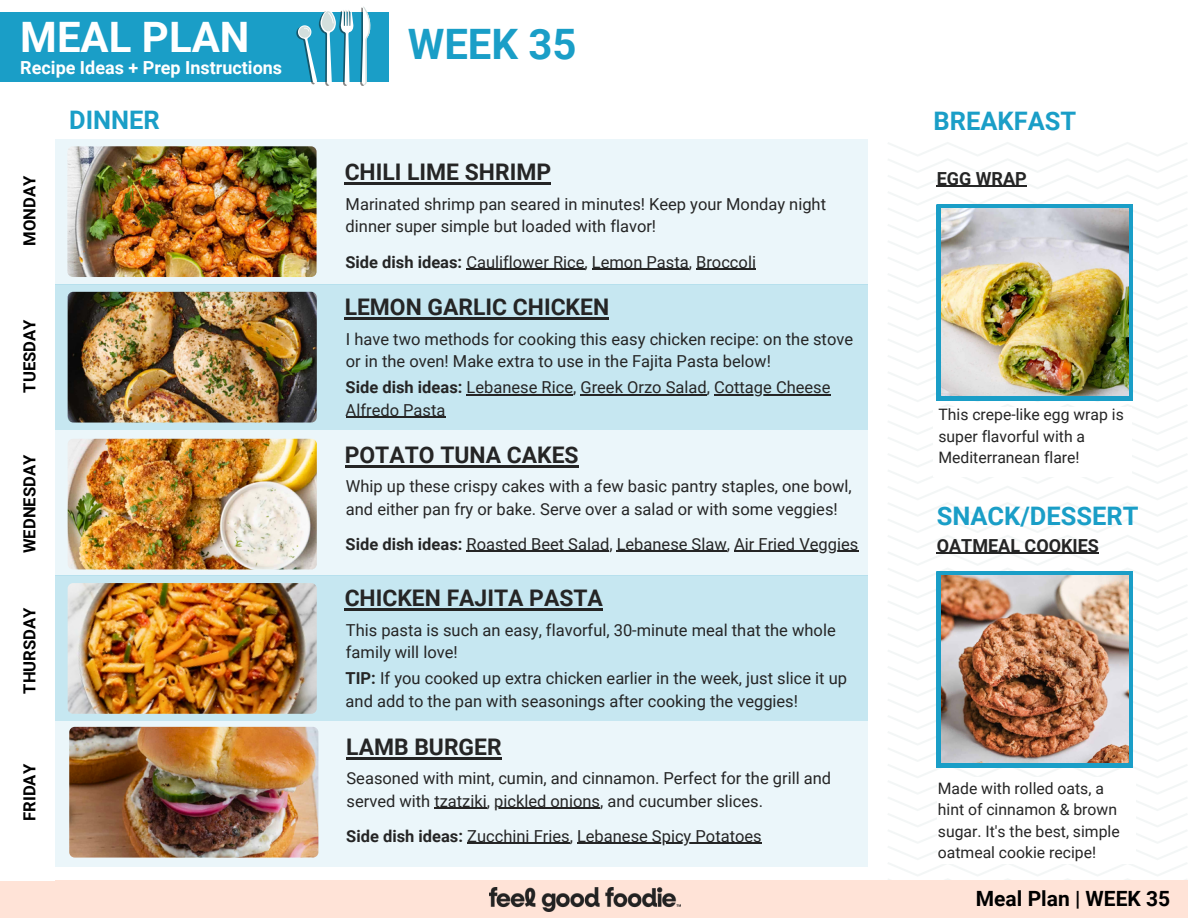
<style>
.page{position:relative;width:1188px;height:918px;background:#fff}
.page>*{position:absolute;margin:0;border:0;box-sizing:border-box;transform-origin:0 0}
.t1{font:700 42px "Roboto";color:#fff}
.t2{font:700 42px "Roboto";color:#1a9ec7}
.t3{font:700 25.5px "Roboto";color:#1a9ec7}
.t4{font:700 22.8px "Roboto";color:#252525}
.t5{font:700 21px "Roboto";color:#000}
.t6{font:700 18px "Roboto";color:#fff}
.t7{font:700 18px "Roboto";color:#252525}
.t8{font:700 16.65px "Roboto";color:#000}
.t9{font:16.5px/22.5px "Roboto";color:#252525}
.t10{font:15.75px/21.3px "Roboto";color:#252525}
.s1{font-weight:700}
</style>
<div class="page">
<div style="left:0;top:721px;width:868px;height:146px;background:#ebf6fa"></div>
<div style="left:0;top:576px;width:868px;height:145px;background:#c6e7f1"></div>
<div style="left:0;top:284px;width:868px;height:146px;background:#c6e7f1"></div>
<div style="left:0;top:430px;width:868px;height:146px;background:#ebf6fa"></div>
<div style="left:0;top:139px;width:868px;height:145px;background:#ebf6fa"></div>
<img style="left:68px;top:292px;width:249px;height:131px;border-radius:5px">
<img style="left:68px;top:439px;width:249px;height:130px;border-radius:5px">
<img style="left:68px;top:583px;width:249px;height:131px;border-radius:5px">
<div style="left:0;top:880px;width:1188px;height:38px;background:#ffe3d7"></div>
<div style="left:0;top:132px;width:55px;height:748px;background:#fff"></div>
<div style="left:0;top:12px;width:388px;height:70px;background:#1a9ec7"></div>
<svg style="left:296px;top:7px;width:75px;height:79px"></svg>
<img style="left:888px;top:142px;width:299px;height:738px">
<img style="left:941px;top:576px;width:187px;height:187px">
<img style="left:489px;top:888px;width:192px;height:23px">
<div style="left:934px;top:407px;width:198px;height:69px;background:#fff"></div>
<div style="left:937px;top:777px;width:199px;height:87px;background:#fff"></div>
<img style="left:69px;top:727px;width:249px;height:131px;border-radius:5px">
<hr style="left:346px;top:757px;width:156px;height:2px;background:#252525">
<hr style="left:434px;top:808px;width:53px;height:1px;background:#252525">
<hr style="left:494px;top:808px;width:106px;height:1px;background:#252525">
<hr style="left:467px;top:843px;width:103px;height:1px;background:#252525">
<hr style="left:577px;top:843px;width:185px;height:1px;background:#252525">
<img style="left:67px;top:146px;width:249px;height:131px;border-radius:5px">
<hr style="left:345px;top:183px;width:206px;height:2px;background:#252525">
<hr style="left:466px;top:269px;width:119px;height:1px;background:#252525">
<hr style="left:592px;top:269px;width:97px;height:1px;background:#252525">
<hr style="left:696px;top:269px;width:60px;height:1px;background:#252525">
<hr style="left:937px;top:186px;width:90px;height:1px;background:#252525">
<hr style="left:937px;top:553px;width:162px;height:1px;background:#252525">
<hr style="left:345px;top:317px;width:264px;height:3px;background:#252525">
<hr style="left:345px;top:465px;width:234px;height:2px;background:#252525">
<hr style="left:345px;top:609px;width:258px;height:2px;background:#252525">
<hr style="left:467px;top:394px;width:106px;height:1px;background:#252525">
<hr style="left:580px;top:394px;width:127px;height:1px;background:#252525">
<hr style="left:714px;top:394px;width:117px;height:1px;background:#252525">
<hr style="left:346px;top:417px;width:99px;height:1px;background:#252525">
<hr style="left:467px;top:551px;width:142px;height:1px;background:#252525">
<hr style="left:617px;top:551px;width:110px;height:1px;background:#252525">
<hr style="left:734px;top:551px;width:124px;height:1px;background:#252525">
<h3 class="t1" style="left:20px;top:13px;width:231px">MEAL PLAN</h3>
<p class="t6" style="left:20px;top:57px;width:263px">Recipe Ideas + Prep Instructions</p>
<h3 class="t8" style="left:20px;top:246px;width:72px;rotate:-90deg">MONDAY</h3>
<p class="t8" style="left:20px;top:393px;width:75px;rotate:-90deg">TUESDAY</p>
<p class="t8" style="left:20px;top:553px;width:100px;rotate:-90deg">WEDNESDAY</p>
<p class="t8" style="left:20px;top:694px;width:88px;rotate:-90deg">THURSDAY</p>
<p class="t8" style="left:20px;top:821px;width:58px;rotate:-90deg">FRIDAY</p>
<p class="t3" style="left:69px;top:105px;width:92px">DINNER</p>
<p class="t2" style="left:408px;top:21px;width:170px">WEEK 35</p>
<p class="t4" style="left:345px;top:159px;width:208px">CHILI LIME SHRIMP</p>
<p class="t9" style="left:346px;top:193px;width:482px">Marinated shrimp pan seared in minutes! Keep your Monday night dinner super simple but loaded with flavor!</p>
<h5 class="t9" style="left:345px;top:251px;width:412px"><span class="s1">Side dish ideas:</span> Cauliflower Rice, Lemon Pasta, Broccoli</h5>
<p class="t4" style="left:345px;top:294px;width:266px">LEMON GARLIC CHICKEN</p>
<p class="t9" style="left:346px;top:328px;width:509px">I have two methods for cooking this easy chicken recipe: on the stove or in the oven! Make extra to use in the Fajita Pasta below!</p>
<p class="t9" style="left:346px;top:376px;width:486px"><span class="s1">Side dish ideas:</span> Lebanese Rice, Greek Orzo Salad, Cottage Cheese</p>
<p class="t9" style="left:346px;top:399px;width:101px">Alfredo Pasta</p>
<p class="t4" style="left:345px;top:442px;width:235px">POTATO TUNA CAKES</p>
<h3 class="t9" style="left:346px;top:475px;width:507px">Whip up these crispy cakes with a few basic pantry staples, one bowl, and either pan fry or bake. Serve over a salad or with some veggies!</h3>
<p class="t9" style="left:346px;top:533px;width:514px"><span class="s1">Side dish ideas:</span> Roasted Beet Salad, Lebanese Slaw, Air Fried Veggies</p>
<h3 class="t4" style="left:345px;top:585px;width:260px">CHICKEN FAJITA PASTA</h3>
<p class="t9" style="left:346px;top:619px;width:491px">This pasta is such an easy, flavorful, 30-minute meal that the whole family will love!</p>
<p class="t9" style="left:346px;top:667px;width:503px"><span class="s1">TIP:</span> If you cooked up extra chicken earlier in the week, just slice it up and add to the pan with seasonings after cooking the veggies!</p>
<h5 class="t4" style="left:346px;top:734px;width:157px">LAMB BURGER</h5>
<h5 class="t9" style="left:347px;top:767px;width:486px">Seasoned with mint, cumin, and cinnamon. Perfect for the grill and served with tzatziki, pickled onions, and cucumber slices.</h5>
<p class="t9" style="left:346px;top:825px;width:417px"><span class="s1">Side dish ideas:</span> Zucchini Fries, Lebanese Spicy Potatoes</p>
<p class="t3" style="left:934px;top:106px;width:144px">BREAKFAST</p>
<p class="t7" style="left:937px;top:168px;width:92px">EGG WRAP</p>
<h2 class="t10" style="left:939px;top:404px;width:187px">This crepe-like egg wrap is super flavorful with a<br>Mediterranean flare!</h2>
<p class="t3" style="left:937px;top:502px;width:203px">SNACK/DESSERT</p>
<p class="t7" style="left:937px;top:535px;width:164px">OATMEAL COOKIES</p>
<h5 class="t10" style="left:938px;top:778px;width:183px">Made with rolled oats, a hint of cinnamon &amp; brown sugar. It's the best, simple oatmeal cookie recipe!</h5>
<h2 class="t5" style="left:976px;top:886px;width:196px">Meal Plan | WEEK 35</h2>
</div>
